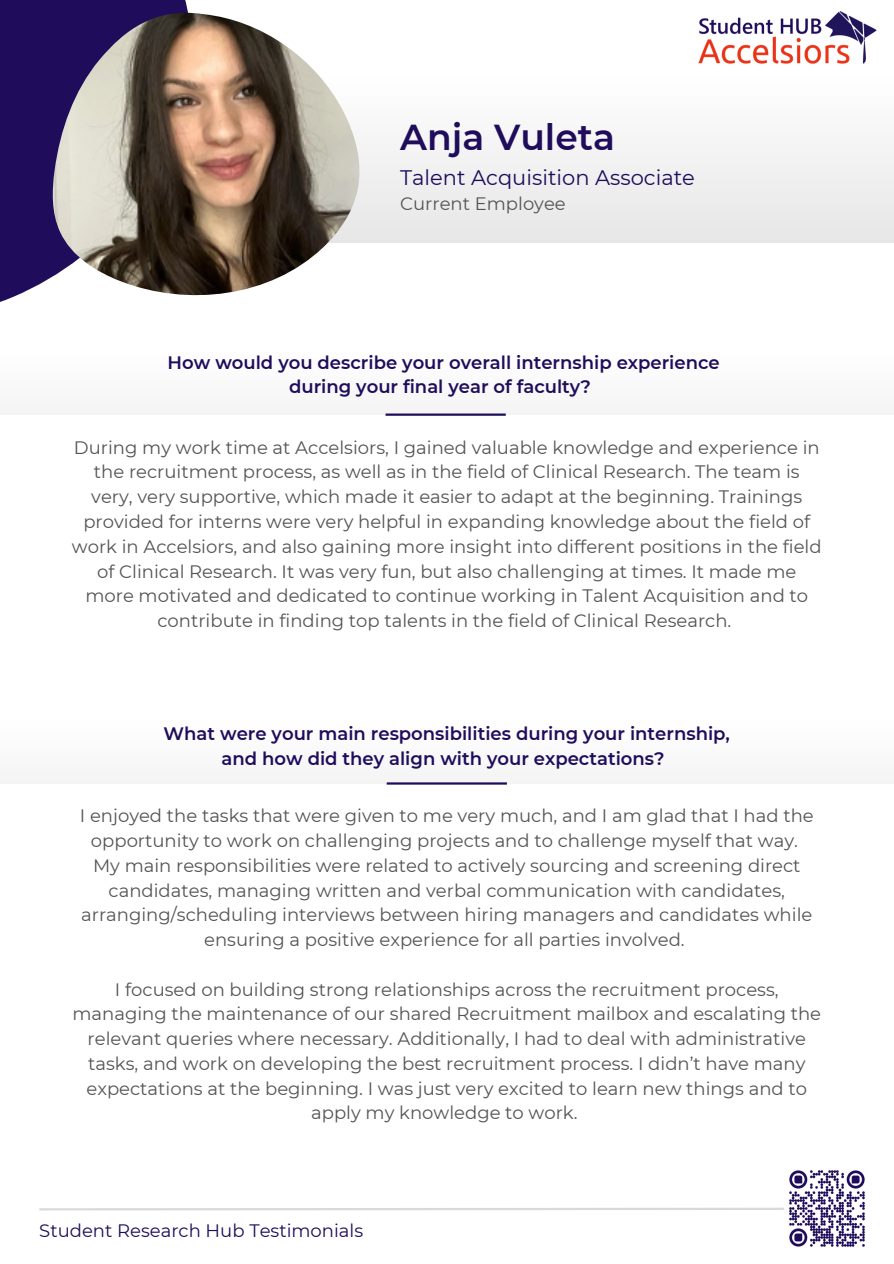
<style>
.page{position:relative;width:894px;height:1264px;background:#fff}
.page>*{position:absolute;margin:0;border:0;box-sizing:border-box;transform-origin:0 0}
.t1{font:600 36px "Montserrat";color:#1f0c5b}
.t2{font:21px "Montserrat";color:#1f0c5b}
.t3{font:18px/24.8px "Montserrat";color:#545454;text-align:center}
.t4{font:600 18px/24.8px "Montserrat";color:#1f0c5b;text-align:center}
.t5{font:18px "Montserrat";color:#1f0c5b}
</style>
<div class="page">
<img style="left:698px;top:11px;width:179px;height:53px">
<svg style="left:39px;top:1207px;width:745px;height:4px"></svg>
<img style="left:789px;top:1170px;width:76px;height:77px">
<div style="left:0;top:71px;width:893px;height:171px;background:#f3f3f3"></div>
<svg style="left:0;top:0;width:192px;height:302px;background:#322169"></svg>
<img style="left:53px;top:12px;width:306px;height:283px">
<hr style="left:385px;top:413px;width:120px;height:3px;background:#1f0c5b">
<hr style="left:386px;top:782px;width:121px;height:2px;background:#1f0c5b">
<p class="t1" style="left:400px;top:115px;width:216px">Anja Vuleta</p>
<p class="t2" style="left:400px;top:165px;width:296px">Talent Acquisition Associate</p>
<p class="t3" style="left:400px;top:191px;width:167px">Current Employee</p>
<p class="t4" style="left:167px;top:350px;width:553px">How would you describe your overall internship experience during your final year of faculty?</p>
<p class="t3" style="left:72px;top:435px;width:751px">During my work time at Accelsiors, I gained valuable knowledge and experience in the recruitment process, as well as in the field of Clinical Research. The team is very, very supportive, which made it easier to adapt at the beginning. Trainings provided for interns were very helpful in expanding knowledge about the field of work in Accelsiors, and also gaining more insight into different positions in the field of Clinical Research. It was very fun, but also challenging at times. It made me more motivated and dedicated to continue working in Talent Acquisition and to contribute in finding top talents in the field of Clinical Research.</p>
<h2 class="t4" style="left:164px;top:721px;width:567px">What were your main responsibilities during your internship, and how did they align with your expectations?</h2>
<p class="t3" style="left:80px;top:803px;width:735px">I enjoyed the tasks that were given to me very much, and I am glad that I had the opportunity to work on challenging projects and to challenge myself that way.</p>
<p class="t3" style="left:81px;top:852px;width:732px">My main responsibilities were related to actively sourcing and screening direct candidates, managing written and verbal communication with candidates, arranging/scheduling interviews between hiring managers and candidates while ensuring a positive experience for all parties involved.</p>
<p class="t3" style="left:72px;top:976px;width:750px">I focused on building strong relationships across the recruitment process, managing the maintenance of our shared Recruitment mailbox and escalating the relevant queries where necessary. Additionally, I had to deal with administrative tasks, and work on developing the best recruitment process. I didn’t have many expectations at the beginning. I was just very excited to learn new things and to apply my knowledge to work.</p>
<h2 class="t5" style="left:39px;top:1219px;width:325px">Student Research Hub Testimonials</h2>
</div>
